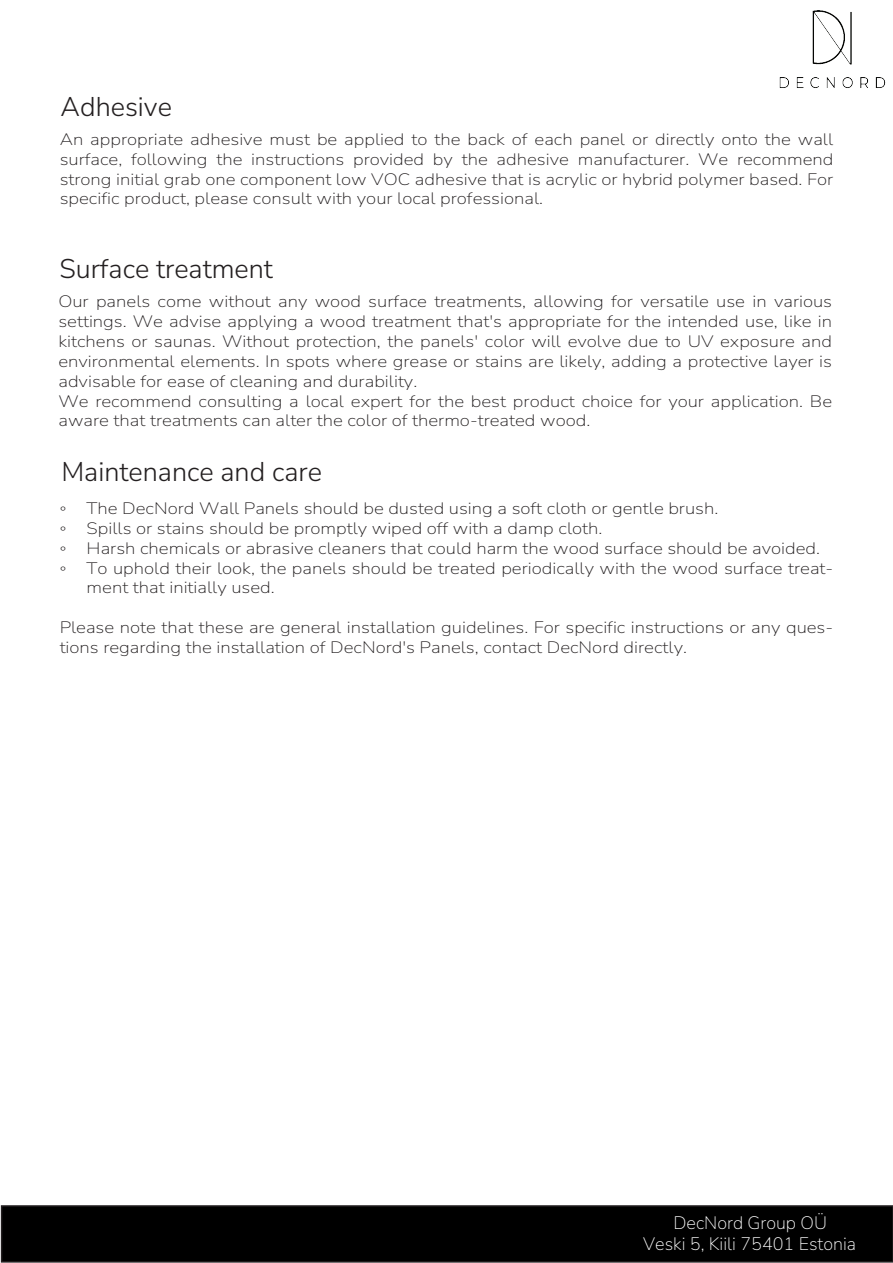
<style>
.page{position:relative;width:893px;height:1263px;background:#fff}
.page>*{position:absolute;margin:0;border:0;box-sizing:border-box;transform-origin:0 0}
.t1{font:200 27px "Nunito Sans 12 pt";color:#231f20}
.t2{font:200 18px/21.6px "Nunito Sans 12 pt";color:#fff;text-align:center}
.t3{font:200 16.5px/19.8px "Nunito Sans 12 pt";color:#231f20;scale:1.13 1}
.s1{font-family:"Times New Roman";font-weight:400}
</style>
<div class="page">
<div style="left:2px;top:1206px;width:891px;height:56px;background:#000"></div>
<div style="left:1px;top:1205px;width:892px;height:57px;border:2px solid #231f20"></div>
<img style="left:779px;top:11px;width:106px;height:77px">
<h1 class="t1" style="left:61px;top:88px;width:113px">Adhesive</h1>
<p class="t3" style="left:60px;top:129px;width:686px;text-align:justify">An appropriate adhesive must be applied to the back of each panel or directly onto the wall surface, following the instructions provided by the adhesive manufacturer. We recommend strong initial grab one component low VOC adhesive that is acrylic or hybrid polymer based. For specific product, please consult with your local professional.</p>
<h1 class="t1" style="left:59px;top:250px;width:215px">Surface treatment</h1>
<p class="t3" style="left:58px;top:291px;width:686px">Our panels come without any wood surface treatments, allowing for versatile use in various settings. We advise applying a wood treatment that's appropriate for the intended use, like in kitchens or saunas. Without protection, the panels' color will evolve due to UV exposure and environmental elements. In spots where grease or stains are likely, adding a protective layer is advisable for ease of cleaning and durability.<br>We recommend consulting a local expert for the best product choice for your application. Be aware that treatments can alter the color of thermo-treated wood.</p>
<h1 class="t1" style="left:61px;top:453px;width:262px">Maintenance and care</h1>
<p class="t3" style="left:60px;top:498px;width:584px"><span class="s1">◦</span> The DecNord Wall Panels should be dusted using a soft cloth or gentle brush.</p>
<p class="t3" style="left:60px;top:518px;width:482px"><span class="s1">◦</span> Spills or stains should be promptly wiped off with a damp cloth.</p>
<p class="t3" style="left:60px;top:538px;width:674px"><span class="s1">◦</span> Harsh chemicals or abrasive cleaners that could harm the wood surface should be avoided.</p>
<p class="t3" style="left:60px;top:557px;width:686px"><span class="s1">◦</span> To uphold their look, the panels should be treated periodically with the wood surface treat-</p>
<p class="t3" style="left:87px;top:577px;width:168px">ment that initially used.</p>
<p class="t3" style="left:60px;top:617px;width:686px">Please note that these are general installation guidelines. For specific instructions or any ques&shy;tions regarding the installation of DecNord's Panels, contact DecNord directly.</p>
<p class="t2" style="left:643px;top:1211px;width:214px">DecNord Group OÜ<br>Veski 5, Kiili 75401 Estonia</p>
</div>
